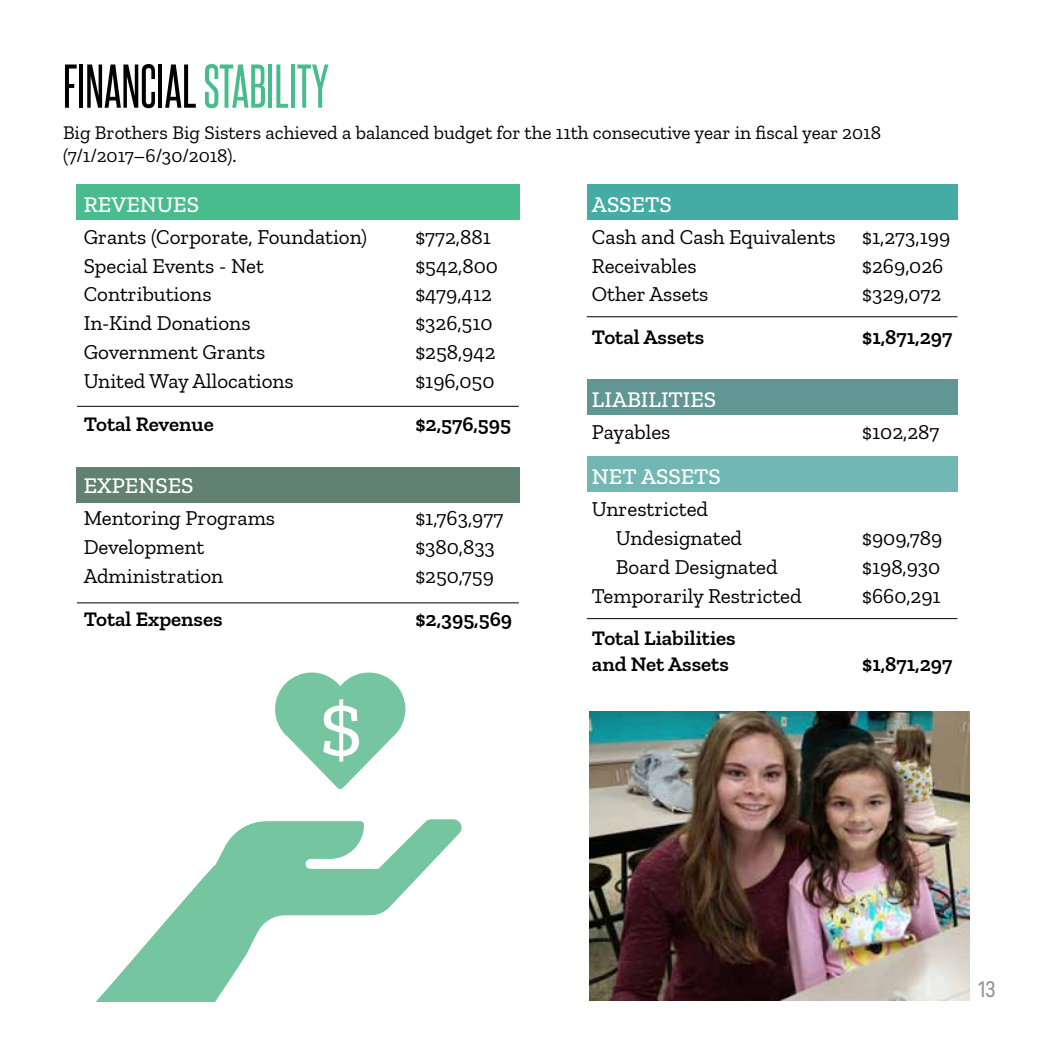
<style>
.page{position:relative;width:1040px;height:1040px;background:#fff}
.page>*{position:absolute;margin:0;border:0;box-sizing:border-box;transform-origin:0 0}
.t1{font:94.5px "Zilla Slab";color:#fff}
.t2{font:52.5px "Steelfish Rg";color:#000}
.t3{font:500 22.75px "Zilla Slab";color:#fff}
.t4{font:21px/28.7px "Zilla Slab";color:#000}
.t5{font:600 21px/25.2px "Zilla Slab";color:#000}
.t6{font:21px "Predige Rounded";color:#939598}
.t7{font:19.25px/23.1px "Zilla Slab";color:#000}
.s1{color:#49bc8d}
</style>
<div class="page">
<img style="left:589px;top:711px;width:380px;height:289px">
<div style="left:76px;top:185px;width:443px;height:35px;background:#49bc8d"></div>
<div style="left:587px;top:185px;width:370px;height:35px;background:#45aba5"></div>
<div style="left:587px;top:379px;width:370px;height:36px;background:#609694"></div>
<div style="left:587px;top:457px;width:370px;height:35px;background:#71b8b4"></div>
<div style="left:76px;top:467px;width:443px;height:35px;background:#618173"></div>
<hr style="left:587px;top:618px;width:370px;height:1px;background:#000">
<hr style="left:587px;top:316px;width:370px;height:1px;background:#000">
<hr style="left:77px;top:406px;width:442px;height:1px;background:#000">
<hr style="left:77px;top:602px;width:442px;height:1px;background:#000">
<svg style="left:275px;top:672px;width:130px;height:117px"></svg>
<svg style="left:96px;top:819px;width:366px;height:182px"></svg>
<h2 class="t2" style="left:63px;top:49px;width:267px">FINANCIAL <span class="s1">STABILITY</span></h2>
<p class="t7" style="left:63px;top:121px;width:819px">Big Brothers Big Sisters achieved a balanced budget for the 11th consecutive year in fiscal year 2018 (7/1/2017–6/30/2018).</p>
<p class="t3" style="left:592px;top:191px;width:81px">ASSETS</p>
<p class="t4" style="left:592px;top:222px;width:245px">Cash and Cash Equivalents</p>
<p class="t4" style="left:862px;top:222px;width:89px">$1,273,199</p>
<p class="t4" style="left:592px;top:251px;width:106px">Receivables</p>
<p class="t4" style="left:862px;top:251px;width:83px">$269,026</p>
<p class="t4" style="left:592px;top:280px;width:118px">Other Assets</p>
<p class="t4" style="left:862px;top:280px;width:81px">$329,072</p>
<p class="t5" style="left:592px;top:324px;width:114px">Total Assets</p>
<p class="t5" style="left:862px;top:324px;width:92px">$1,871,297</p>
<p class="t3" style="left:84px;top:191px;width:117px">REVENUES</p>
<p class="t4" style="left:84px;top:222px;width:285px">Grants (Corporate, Foundation)</p>
<p class="t4" style="left:415px;top:222px;width:77px">$772,881</p>
<p class="t4" style="left:84px;top:251px;width:182px">Special Events - Net</p>
<p class="t4" style="left:415px;top:251px;width:84px">$542,800</p>
<p class="t4" style="left:84px;top:280px;width:129px">Contributions</p>
<p class="t4" style="left:415px;top:280px;width:78px">$479,412</p>
<p class="t4" style="left:84px;top:309px;width:168px">In-Kind Donations</p>
<p class="t4" style="left:415px;top:309px;width:79px">$326,510</p>
<p class="t4" style="left:84px;top:338px;width:183px">Government Grants</p>
<p class="t4" style="left:415px;top:338px;width:82px">$258,942</p>
<p class="t4" style="left:84px;top:366px;width:212px">United Way Allocations</p>
<p class="t4" style="left:415px;top:366px;width:81px">$196,050</p>
<p class="t5" style="left:84px;top:411px;width:132px">Total Revenue</p>
<p class="t5" style="left:415px;top:411px;width:97px">$2,576,595</p>
<p class="t3" style="left:592px;top:386px;width:126px">LIABILITIES</p>
<p class="t4" style="left:592px;top:418px;width:80px">Payables</p>
<p class="t4" style="left:862px;top:418px;width:79px">$102,287</p>
<p class="t3" style="left:592px;top:463px;width:130px">NET ASSETS</p>
<p class="t4" style="left:616px;top:495px;width:128px;text-indent:-24px">Unrestricted<br>Undesignated</p>
<p class="t3" style="left:84px;top:473px;width:111px">EXPENSES</p>
<p class="t4" style="left:84px;top:504px;width:193px">Mentoring Programs</p>
<p class="t4" style="left:415px;top:504px;width:89px">$1,763,977</p>
<p class="t4" style="left:84px;top:533px;width:122px">Development</p>
<p class="t4" style="left:415px;top:533px;width:81px">$380,833</p>
<p class="t4" style="left:84px;top:561px;width:141px">Administration</p>
<p class="t4" style="left:415px;top:561px;width:80px">$250,759</p>
<p class="t5" style="left:84px;top:606px;width:140px">Total Expenses</p>
<p class="t5" style="left:415px;top:606px;width:98px">$2,395,569</p>
<p class="t4" style="left:862px;top:524px;width:81px">$909,789</p>
<p class="t4" style="left:616px;top:552px;width:163px">Board Designated</p>
<p class="t4" style="left:862px;top:552px;width:80px">$198,930</p>
<p class="t4" style="left:592px;top:581px;width:211px">Temporarily Restricted</p>
<p class="t4" style="left:862px;top:581px;width:80px">$660,291</p>
<p class="t5" style="left:592px;top:626px;width:145px">Total Liabilities and Net Assets</p>
<p class="t5" style="left:862px;top:651px;width:92px">$1,871,297</p>
<h1 class="t1" style="left:319px;top:672px;width:46px">$</h1>
<p class="t6" style="left:978px;top:975px;width:19px">13</p>
</div>
